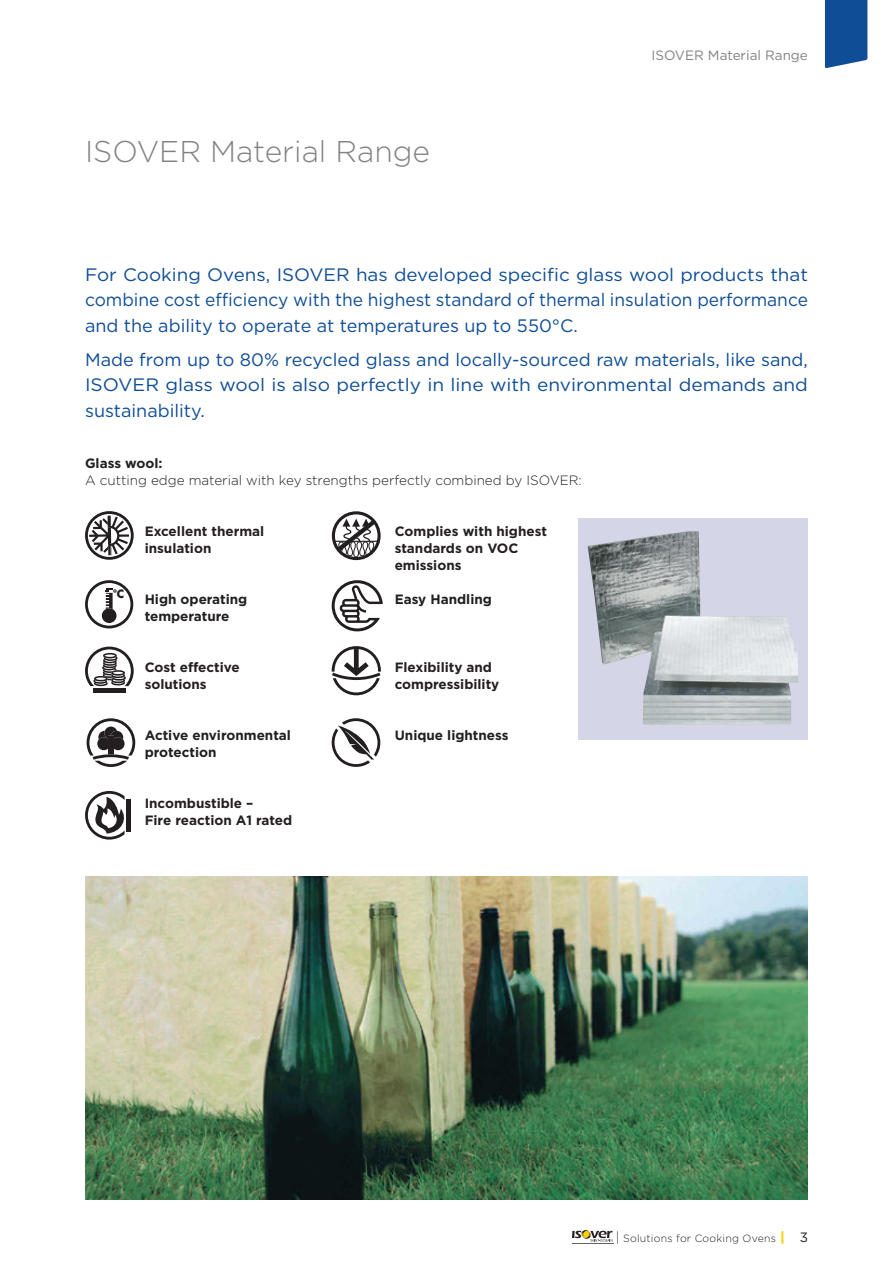
<style>
.page{position:relative;width:893px;height:1263px;background:#fff}
.page>*{position:absolute;margin:0;border:0;box-sizing:border-box;transform-origin:0 0}
.t1{font:300 30px "Gotham";color:#808285}
.t2{font:18px/25.5px "Gotham";color:#0f4d96;text-align:justify;scale:1.05 1}
.t3{font:18px/25.5px "Gotham";color:#0f4d96;text-align:justify}
.t4{font:700 13.5px/17px "Gotham";color:#231f20}
.t5{font:300 13.5px "Gotham";color:#231f20}
.t6{font:13.5px "Gotham";color:#808285}
.t7{font:700 11.25px "Futura";color:#231f20}
.t8{font:300 10.5px "Gotham";letter-spacing:.02em;color:#231f20}
.s1{font-size:13.5px}
.s2{font-weight:900;font-size:13.5px;color:#fed105}
.s3{font-weight:400;font-size:13.5px}
</style>
<div class="page">
<hr style="left:572px;top:1243px;width:41px;height:1px;background:#636366">
<svg style="left:572px;top:1230px;width:40px;height:12px"></svg>
<img style="left:85px;top:876px;width:723px;height:323px">
<div style="left:825px;top:0;width:42px;height:68px;background:#0f4d96"></div>
<div style="left:578px;top:518px;width:230px;height:221px;background:#d4d6e8"></div>
<svg style="left:332px;top:718px;width:48px;height:49px"></svg>
<svg style="left:85px;top:580px;width:48px;height:48px"></svg>
<hr style="left:93px;top:688px;width:32px;height:4px;background:#231f20">
<svg style="left:85px;top:647px;width:49px;height:39px"></svg>
<svg style="left:85px;top:791px;width:42px;height:49px"></svg>
<hr style="left:127px;top:799px;width:4px;height:33px;background:#231f20">
<svg style="left:87px;top:718px;width:48px;height:49px"></svg>
<svg style="left:85px;top:511px;width:49px;height:49px"></svg>
<img style="left:588px;top:531px;width:210px;height:194px">
<svg style="left:332px;top:646px;width:49px;height:49px"></svg>
<svg style="left:332px;top:511px;width:49px;height:50px"></svg>
<svg style="left:332px;top:580px;width:51px;height:51px"></svg>
<h1 class="t1" style="left:85px;top:132px;width:346px">ISOVER Material Range</h1>
<p class="t6" style="left:651px;top:46px;width:158px">ISOVER Material Range</p>
<h2 class="t2" style="left:85px;top:261px;width:690px">For Cooking Ovens, ISOVER has developed specific glass wool products that combine cost efficiency with the highest standard of thermal insulation performance and the ability to operate at temperatures up to 550°C.</h2>
<h2 class="t3" style="left:85px;top:346px;width:724px">Made from up to 80% recycled glass and locally-sourced raw materials, like sand, ISOVER glass wool is also perfectly in line with environmental demands and sustainability.</h2>
<p class="t4" style="left:85px;top:454px;width:79px">Glass wool:</p>
<p class="t5" style="left:85px;top:471px;width:498px">A cutting edge material with key strengths perfectly combined by ISOVER:</p>
<p class="t4" style="left:395px;top:522px;width:154px">Complies with highest standards on VOC emissions</p>
<p class="t4" style="left:395px;top:590px;width:99px">Easy Handling</p>
<p class="t4" style="left:145px;top:522px;width:121px">Excellent thermal insulation</p>
<p class="t7" style="left:113px;top:587px;width:13px">°C</p>
<p class="t4" style="left:145px;top:590px;width:104px">High operating temperature</p>
<p class="t4" style="left:145px;top:658px;width:97px">Cost effective solutions</p>
<p class="t4" style="left:395px;top:658px;width:106px">Flexibility and compressibility</p>
<p class="t4" style="left:395px;top:727px;width:115px">Unique lightness</p>
<p class="t4" style="left:145px;top:727px;width:148px">Active environmental protection</p>
<p class="t4" style="left:145px;top:795px;width:149px">Incombustible –<br>Fire reaction A1 rated</p>
<p class="t8" style="left:616px;top:1231px;width:193px"><span class="s1">|</span> Solutions for Cooking Ovens <span class="s2">|</span> <span class="s3">3</span></p>
</div>
